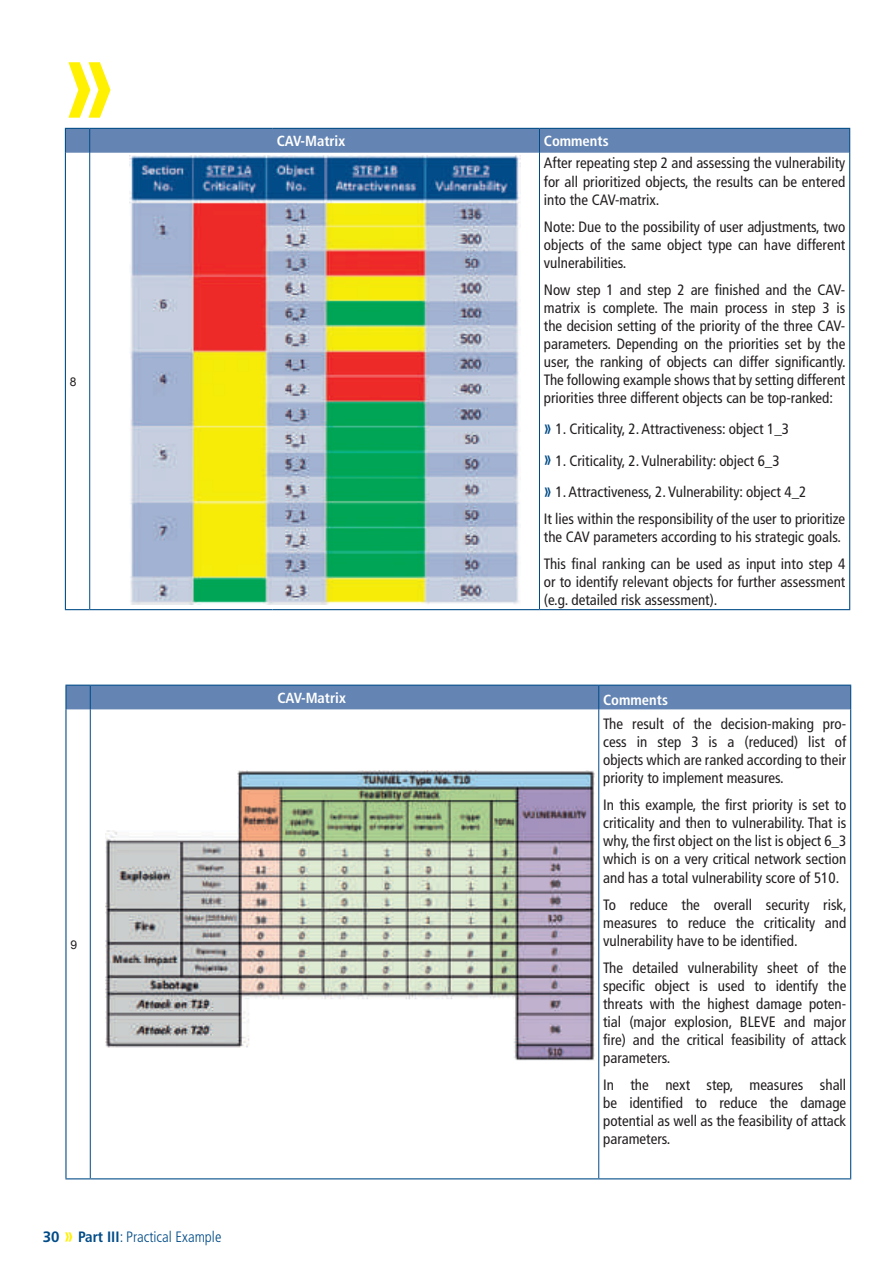
<style>
.page{position:relative;width:894px;height:1264px;background:#fff}
.page>*{position:absolute;margin:0;border:0;box-sizing:border-box;transform-origin:0 0}
.t1{font:700 135px "Frutiger";color:#fff101;scale:.67 1}
.t2{font:condensed 15px/18px "Frutiger";color:#231f20;text-align:justify}
.t3{font:300 condensed 15px "Frutiger";color:#004b87}
.t4{font:700 condensed 14.7px "Frutiger";color:#fff}
.t5{font:12px "Arial";color:#231f20}
.s1{font-weight:700;font-stretch:normal}
.s2{font-weight:700;font-stretch:normal;font-size:22.5px;color:#fff101}
.s3{font-weight:700}
.s4{font-weight:700;font-size:22.5px;color:#004b87}
</style>
<div class="page">
<hr style="left:89px;top:153px;width:1px;height:456px;background:#004b87">
<hr style="left:539px;top:153px;width:1px;height:456px;background:#004b87">
<div style="left:65px;top:128px;width:783px;height:25px;background:#6484b3"></div>
<hr style="left:90px;top:128px;width:182px;height:1px;background:#004b87">
<hr style="left:272px;top:128px;width:267px;height:1px;background:#004b87">
<hr style="left:539px;top:128px;width:311px;height:1px;background:#004b87">
<hr style="left:848px;top:129px;width:2px;height:24px;background:#004b87">
<hr style="left:65px;top:153px;width:1px;height:456px;background:#004b87">
<hr style="left:848px;top:153px;width:2px;height:456px;background:#004b87">
<svg style="left:65px;top:609px;width:25px;height:1px"></svg>
<hr style="left:90px;top:609px;width:182px;height:1px;background:#004b87">
<hr style="left:272px;top:609px;width:267px;height:1px;background:#004b87">
<hr style="left:539px;top:609px;width:311px;height:1px;background:#004b87">
<img style="left:129px;top:155px;width:391px;height:449px">
<svg style="left:66px;top:709px;width:783px;height:469px"></svg>
<hr style="left:90px;top:709px;width:1px;height:469px;background:#004b87">
<hr style="left:598px;top:709px;width:1px;height:469px;background:#004b87">
<div style="left:65px;top:684px;width:784px;height:25px;background:#6484b3"></div>
<hr style="left:90px;top:684px;width:183px;height:1px;background:#004b87">
<hr style="left:273px;top:684px;width:325px;height:1px;background:#004b87">
<hr style="left:598px;top:684px;width:253px;height:1px;background:#004b87">
<hr style="left:849px;top:685px;width:2px;height:24px;background:#004b87">
<hr style="left:65px;top:709px;width:1px;height:469px;background:#004b87">
<hr style="left:849px;top:709px;width:2px;height:469px;background:#004b87">
<svg style="left:65px;top:1178px;width:25px;height:1px"></svg>
<hr style="left:90px;top:1178px;width:183px;height:1px;background:#004b87">
<hr style="left:273px;top:1178px;width:325px;height:1px;background:#004b87">
<hr style="left:598px;top:1178px;width:253px;height:1px;background:#004b87">
<img style="left:105px;top:770px;width:489px;height:290px">
<h1 class="t1" style="left:65px;top:0;width:76px">»</h1>
<p class="t5" style="left:70px;top:373px;width:8px">8</p>
<p class="t5" style="left:70px;top:936px;width:8px">9</p>
<p class="t3" style="left:43px;top:1227px;width:180px"><span class="s1">30</span> <span class="s2">»</span> <span class="s3">Part III</span>: Practical Example</p>
<p class="t4" style="left:277px;top:132px;width:70px">CAV-Matrix</p>
<p class="t4" style="left:543px;top:132px;width:66px">Comments</p>
<p class="t2" style="left:543px;top:154px;width:303px">After repeating step 2 and assessing the vulnerability for all prioritized objects, the results can be entered into the CAV-matrix.</p>
<p class="t2" style="left:543px;top:217px;width:303px">Note: Due to the possibility of user adjustments, two objects of the same object type can have different vulnerabilities.</p>
<p class="t2" style="left:543px;top:280px;width:303px">Now step 1 and step 2 are finished and the CAV&shy;matrix is complete. The main process in step 3 is the decision setting of the priority of the three CAV&shy;parameters. Depending on the priorities set by the user, the ranking of objects can differ significantly.<br>The following example shows that by setting different priorities three different objects can be top-ranked:</p>
<p class="t2" style="left:543px;top:413px;width:264px;line-height:31.5px;text-align:left"><span class="s4">»</span> 1. Criticality, 2. Attractiveness: object 1_3<br><span class="s4">»</span> 1. Criticality, 2. Vulnerability: object 6_3<br><span class="s4">»</span> 1. Attractiveness, 2. Vulnerability: object 4_2</p>
<p class="t2" style="left:543px;top:510px;width:303px">It lies within the responsibility of the user to prioritize the CAV parameters according to his strategic goals.</p>
<p class="t2" style="left:543px;top:555px;width:303px">This final ranking can be used as input into step 4 or to identify relevant objects for further assessment (e.g. detailed risk assessment).</p>
<p class="t4" style="left:277px;top:689px;width:70px">CAV-Matrix</p>
<p class="t4" style="left:603px;top:690px;width:66px">Comments</p>
<p class="t2" style="left:603px;top:715px;width:244px">The result of the decision-making pro&shy;cess in step 3 is a (reduced) list of objects which are ranked according to their priority to implement measures.</p>
<p class="t2" style="left:603px;top:796px;width:244px">In this example, the first priority is set to criticality and then to vulnerability. That is why, the first object on the list is object 6_3 which is on a very critical network section and has a total vulnerability score of 510.</p>
<p class="t2" style="left:603px;top:895px;width:245px">To reduce the overall security risk, measures to reduce the criticality and vulnerability have to be identified.</p>
<p class="t2" style="left:603px;top:958px;width:244px">The detailed vulnerability sheet of the specific object is used to identify the threats with the highest damage poten&shy;tial (major explosion, BLEVE and major fire) and the critical feasibility of attack parameters.</p>
<p class="t2" style="left:603px;top:1075px;width:244px">In the next step, measures shall be identified to reduce the damage potential as well as the feasibility of attack parameters.</p>
</div>
